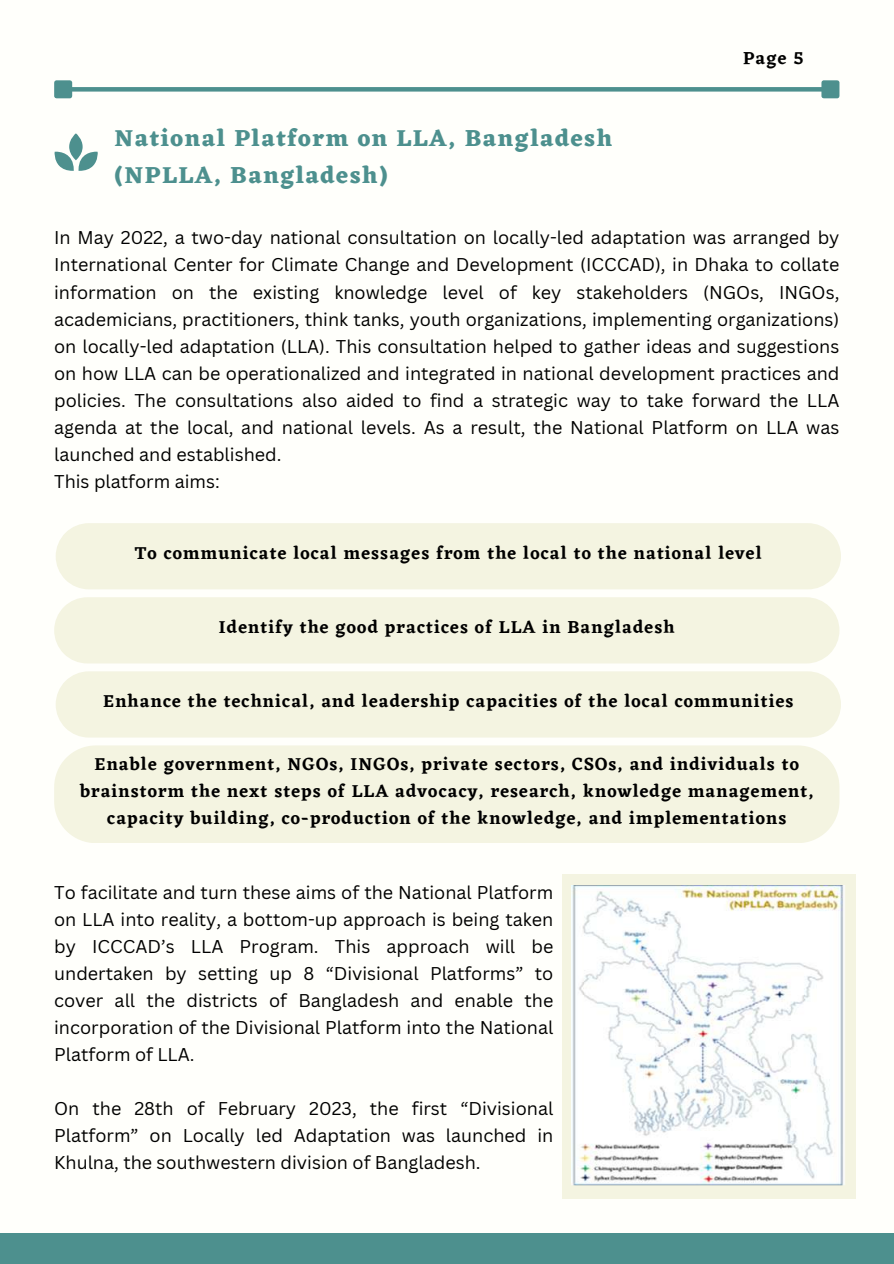
<style>
.page{position:relative;width:894px;height:1264px;background:#fff}
.page>*{position:absolute;margin:0;border:0;box-sizing:border-box;transform-origin:0 0}
.t1{font:700 24px/37.2px "Eczar";letter-spacing:.06em;color:#4d908e}
.t2{font:18px/27px "Canva Sans";color:#000;text-align:justify}
.t3{font:600 18px/27px "Eczar";letter-spacing:.06em;color:#000;text-align:center}
</style>
<div class="page">
<div style="left:0;top:0;width:893px;height:1263px;background:#fffffb"></div>
<div style="left:0;top:1232px;width:893px;height:31px;background:#4d908e"></div>
<div style="left:71px;top:87px;width:751px;height:5px;background:#4d908e"></div>
<div style="left:56px;top:83px;width:14px;height:13px;background:#4d908e"></div>
<div style="left:54px;top:80px;width:18px;height:18px;border:4px solid #4d908e"></div>
<div style="left:823px;top:83px;width:14px;height:13px;background:#4d908e"></div>
<div style="left:821px;top:80px;width:18px;height:18px;border:4px solid #4d908e"></div>
<svg style="left:54px;top:133px;width:44px;height:38px"></svg>
<div style="left:56px;top:523px;width:784px;height:66px;background:#f4f4e1"></div>
<div style="left:54px;top:597px;width:785px;height:66px;background:#f4f4e1"></div>
<div style="left:56px;top:671px;width:784px;height:66px;background:#f4f4e1"></div>
<div style="left:54px;top:745px;width:785px;height:98px;background:#f4f4e1"></div>
<div style="left:561px;top:874px;width:294px;height:324px;background:#f4f4e1"></div>
<img style="left:571px;top:885px;width:274px;height:300px">
<h1 class="t1" style="left:114px;top:119px;width:499px">National Platform on LLA, Bangladesh (NPLLA, Bangladesh)</h1>
<p class="t3" style="left:742px;top:45px;width:62px">Page 5</p>
<p class="t2" style="left:54px;top:224px;width:786px;text-align:left">In May 2022, a two-day national consultation on locally-led adaptation was arranged by International Center for Climate Change and Development (ICCCAD), in Dhaka to collate information on the existing knowledge level of key stakeholders (NGOs, INGOs, academicians, practitioners, think tanks, youth organizations, implementing organizations) on locally-led adaptation (LLA). This consultation helped to gather ideas and suggestions on how LLA can be operationalized and integrated in national development practices and policies. The consultations also aided to find a strategic way to take forward the LLA agenda at the local, and national levels. As a result, the National Platform on LLA was launched and established.<br>This platform aims:</p>
<p class="t3" style="left:135px;top:539px;width:628px">To communicate local messages from the local to the national level</p>
<p class="t3" style="left:219px;top:613px;width:457px">Identify the good practices of LLA in Bangladesh</p>
<p class="t3" style="left:103px;top:687px;width:691px">Enhance the technical, and leadership capacities of the local communities</p>
<p class="t3" style="left:80px;top:750px;width:734px">Enable government, NGOs, INGOs, private sectors, CSOs, and individuals to brainstorm the next steps of LLA advocacy, research, knowledge management, capacity building, co-production of the knowledge, and implementations</p>
<p class="t2" style="left:54px;top:878px;width:500px">To facilitate and turn these aims of the National Platform on LLA into reality, a bottom-up approach is being taken by ICCCAD’s LLA Program. This approach will be undertaken by setting up 8 “Divisional Platforms” to cover all the districts of Bangladesh and enable the incorporation of the Divisional Platform into the National Platform of LLA.</p>
<p class="t2" style="left:54px;top:1094px;width:500px">On the 28th of February 2023, the first “Divisional Platform” on Locally led Adaptation was launched in Khulna, the southwestern division of Bangladesh.</p>
</div>
